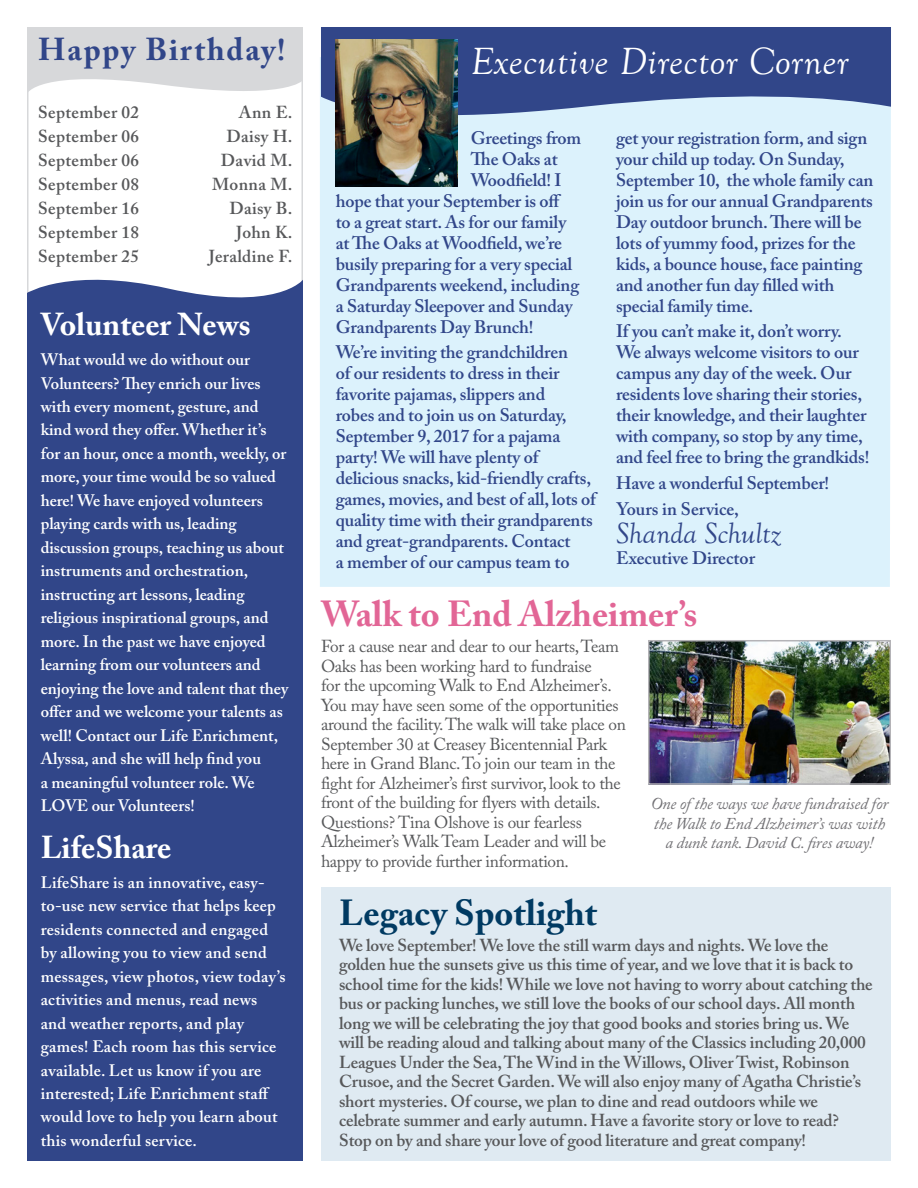
<style>
.page{position:relative;width:918px;height:1188px;background:#fff}
.page>*{position:absolute;margin:0;border:0;box-sizing:border-box;transform-origin:0 0}
.t1{font:italic 39px "Goudy Old Style T";letter-spacing:.02em;color:#fff}
.t2{font:700 36px "Adobe Caslon Pro";color:#e26696}
.t3{font:700 36px "Adobe Caslon Pro";color:#003a62}
.t4{font:700 31.5px "Adobe Caslon Pro";color:#fff}
.t5{font:700 31.5px "Adobe Caslon Pro";letter-spacing:.06em;color:#314689}
.t6{font:italic 30px "Goudy Old Style T";color:#314689}
.t7{font:600 18px/21px "Adobe Caslon Pro";letter-spacing:-.01em;color:#314689}
.t8{font:600 17.25px/19.5px "Adobe Caslon Pro";letter-spacing:-.01em;color:#57585a}
.t9{font:17.25px/19.5px "Adobe Caslon Pro";letter-spacing:-.02em;color:#57585a}
.t10{font:600 17.25px "Adobe Caslon Pro";letter-spacing:.02em;color:#57585a}
.t11{font:600 16.5px/23.5px "Adobe Caslon Pro";color:#fff}
.t12{font:italic 16.5px/19.5px "Adobe Caslon Pro";letter-spacing:-.01em;color:#717074;text-align:center}
</style>
<div class="page">
<div style="left:320px;top:57px;width:571px;height:530px;background:#dcf2fc"></div>
<svg style="left:321px;top:27px;width:570px;height:96px;background:#52689f"></svg>
<svg style="left:27px;top:27px;width:276px;height:74px"></svg>
<div style="left:27px;top:267px;width:276px;height:894px;background:#314689"></div>
<img style="left:336px;top:40px;width:121px;height:147px">
<img style="left:651px;top:643px;width:237px;height:139px">
<div style="left:648px;top:640px;width:243px;height:145px;border:2px solid #b4b3b7"></div>
<div style="left:321px;top:888px;width:570px;height:273px;background:#dfeaf2"></div>
<p class="t5" style="left:38px;top:31px;width:249px">Happy Birthday!</p>
<p class="t10" style="left:38px;top:102px;width:102px">September 02</p>
<p class="t8" style="left:239px;top:102px;width:55px">Ann E.</p>
<p class="t10" style="left:38px;top:126px;width:102px">September 06</p>
<p class="t8" style="left:226px;top:126px;width:68px">Daisy H.</p>
<p class="t10" style="left:38px;top:150px;width:102px">September 06</p>
<p class="t8" style="left:221px;top:150px;width:73px">David M.</p>
<p class="t10" style="left:38px;top:174px;width:102px">September 08</p>
<p class="t8" style="left:212px;top:174px;width:82px">Monna M.</p>
<p class="t10" style="left:38px;top:198px;width:102px">September 16</p>
<p class="t8" style="left:229px;top:198px;width:65px">Daisy B.</p>
<p class="t10" style="left:38px;top:222px;width:102px">September 18</p>
<p class="t8" style="left:236px;top:222px;width:58px">John K.</p>
<p class="t10" style="left:38px;top:246px;width:102px">September 25</p>
<p class="t10" style="left:209px;top:246px;width:85px">Jeraldine F.</p>
<p class="t4" style="left:41px;top:306px;width:212px">Volunteer News</p>
<p class="t11" style="left:41px;top:348px;width:249px">What would we do without our Volunteers? They enrich our lives with every moment, gesture, and kind word they offer. Whether it’s for an hour, once a month, weekly, or more, your time would be so valued here! We have enjoyed volunteers playing cards with us, leading discussion groups, teaching us about instruments and orchestration, instructing art lessons, leading religious inspirational groups, and more. In the past we have enjoyed learning from our volunteers and enjoying the love and talent that they offer and we welcome your talents as well! Contact our Life Enrichment, Alyssa, and she will help find you<br>a meaningful volunteer role. We LOVE our Volunteers!</p>
<p class="t4" style="left:41px;top:828px;width:132px">LifeShare</p>
<p class="t11" style="left:41px;top:870px;width:246px">LifeShare is an innovative, easy&shy;to-use new service that helps keep residents connected and engaged by allowing you to view and send messages, view photos, view today’s activities and menus, read news and weather reports, and play games! Each room has this service available. Let us know if you are interested; Life Enrichment staff would love to help you learn about this wonderful service.</p>
<p class="t1" style="left:471px;top:41px;width:379px">Executive Director Corner</p>
<p class="t7" style="left:471px;top:127px;width:112px">Greetings from</p>
<p class="t7" style="left:471px;top:148px;width:88px">The Oaks at</p>
<p class="t7" style="left:471px;top:169px;width:92px">Woodfield! I</p>
<p class="t7" style="left:336px;top:190px;width:227px">hope that your September is off</p>
<p class="t7" style="left:336px;top:211px;width:232px">to a great start. As for our family</p>
<p class="t7" style="left:336px;top:232px;width:228px">at The Oaks at Woodfield, we’re</p>
<p class="t7" style="left:336px;top:253px;width:238px">busily preparing for a very special</p>
<p class="t7" style="left:336px;top:274px;width:245px">Grandparents weekend, including</p>
<p class="t7" style="left:336px;top:295px;width:238px">a Saturday Sleepover and Sunday</p>
<p class="t7" style="left:336px;top:316px;width:199px">Grandparents Day Brunch!</p>
<p class="t7" style="left:336px;top:342px;width:262px">We’re inviting the grandchildren<br>of our residents to dress in their favorite pajamas, slippers and<br>robes and to join us on Saturday, September 9, 2017 for a pajama party! We will have plenty of delicious snacks, kid-friendly crafts, games, movies, and best of all, lots of quality time with their grandparents and great-grandparents. Contact<br>a member of our campus team to</p>
<p class="t7" style="left:616px;top:127px;width:259px">get your registration form, and sign your child up today. On Sunday,<br>September 10, the whole family can join us for our annual Grandparents<br>Day outdoor brunch. There will be lots of yummy food, prizes for the kids, a bounce house, face painting and another fun day filled with special family time.</p>
<p class="t7" style="left:616px;top:321px;width:255px">If you can’t make it, don’t worry.<br>We always welcome visitors to our campus any day of the week. Our residents love sharing their stories, their knowledge, and their laughter with company, so stop by any time, and feel free to bring the grandkids!</p>
<p class="t7" style="left:616px;top:472px;width:215px">Have a wonderful September!</p>
<p class="t7" style="left:616px;top:498px;width:124px">Yours in Service,</p>
<p class="t6" style="left:616px;top:517px;width:167px">Shanda Schultz</p>
<p class="t7" style="left:616px;top:547px;width:141px">Executive Director</p>
<p class="t2" style="left:321px;top:593px;width:378px">Walk to End Alzheimer’s</p>
<p class="t9" style="left:321px;top:637px;width:306px">For a cause near and dear to our hearts, Team Oaks has been working hard to fundraise<br>for the upcoming Walk to End Alzheimer’s.<br>You may have seen some of the opportunities around the facility. The walk will take place on September 30 at Creasey Bicentennial Park here in Grand Blanc. To join our team in the fight for Alzheimer’s first survivor, look to the front of the building for flyers with details.<br>Questions? Tina Olshove is our fearless Alzheimer’s Walk Team Leader and will be happy to provide further information.</p>
<p class="t12" style="left:651px;top:794px;width:239px">One of the ways we have fundraised for the Walk to End Alzheimer’s was with a dunk tank. David C. fires away!</p>
<p class="t3" style="left:339px;top:891px;width:260px">Legacy Spotlight</p>
<p class="t8" style="left:339px;top:935px;width:535px">We love September! We love the still warm days and nights. We love the golden hue the sunsets give us this time of year, and we love that it is back to school time for the kids! While we love not having to worry about catching the bus or packing lunches, we still love the books of our school days. All month long we will be celebrating the joy that good books and stories bring us. We will be reading aloud and talking about many of the Classics including 20,000<br>Leagues Under the Sea, The Wind in the Willows, Oliver Twist, Robinson Crusoe, and the Secret Garden. We will also enjoy many of Agatha Christie’s short mysteries. Of course, we plan to dine and read outdoors while we celebrate summer and early autumn. Have a favorite story or love to read?<br>Stop on by and share your love of good literature and great company!</p>
</div>
